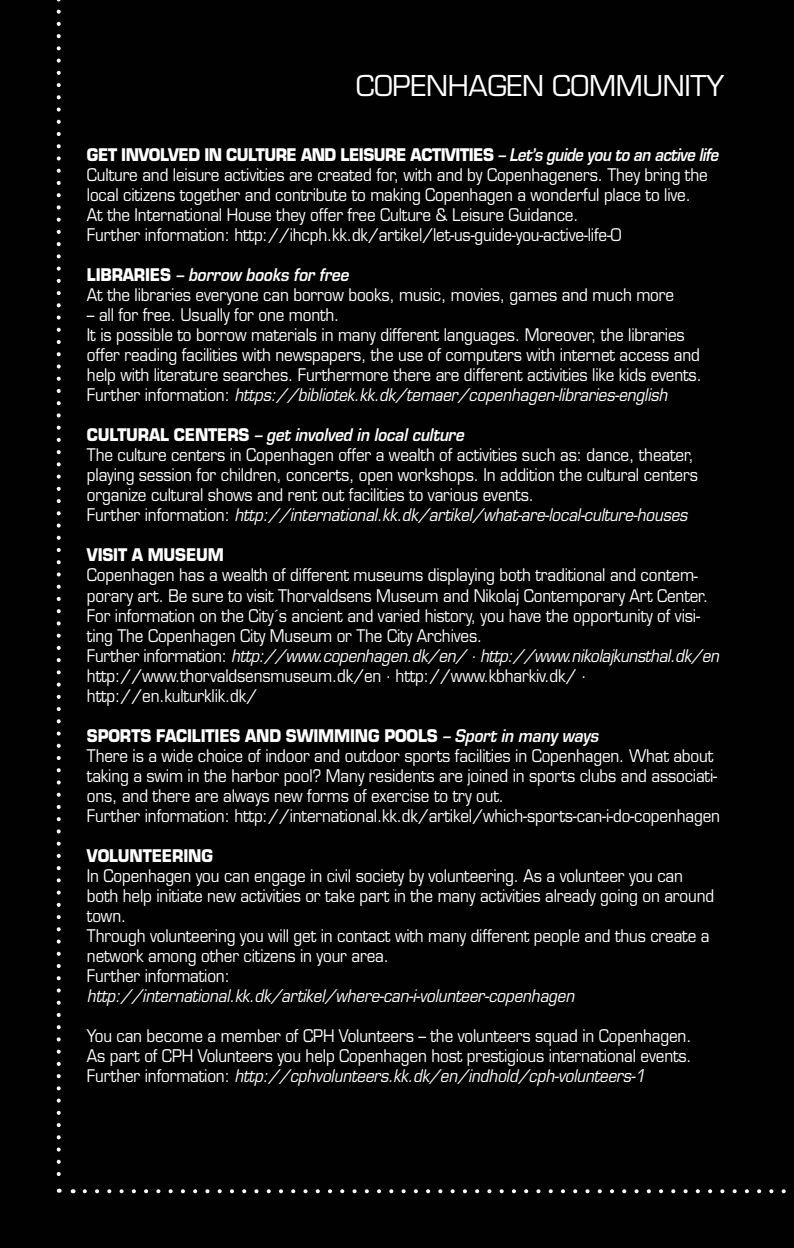
<style>
.page{position:relative;width:794px;height:1248px;background:#fff}
.page>*{position:absolute;margin:0;border:0;box-sizing:border-box;transform-origin:0 0}
.t1{font:28px "Eurostile";letter-spacing:-.01em;color:#fff}
.t2{font:17px/20px "Eurostile";letter-spacing:-.01em;color:#fff;scale:.9 1}
.t3{font:italic 17px "Eurostile";letter-spacing:-.01em;color:#fff;scale:.9 1}
.t4{font:700 17px "Eurostile";letter-spacing:-.01em;color:#fff;scale:.9 1}
.s1{font-weight:700}
.s2{font-weight:600;font-style:italic}
.s3{font-style:italic}
</style>
<div class="page">
<div style="left:0;top:0;width:794px;height:1247px;background:#010101"></div>
<svg style="left:73px;top:1189px;width:713px;height:4px"></svg>
<svg style="left:57px;top:0;width:4px;height:1192px"></svg>
<h1 class="t1" style="left:356px;top:69px;width:370px">COPENHAGEN COMMUNITY</h1>
<p class="t2" style="left:87px;top:145px;width:703px"><span class="s1">GET INVOLVED IN CULTURE AND LEISURE ACTIVITIES</span> <span class="s2">– Let’s guide you to an active life </span>Culture and leisure activities are created for, with and by Copenhageners. They bring the local citizens together and contribute to making Copenhagen a wonderful place to live.<br>At the International House they offer free Culture &amp; Leisure Guidance.<br>Further information: http://ihcph.kk.dk/artikel/let-us-guide-you-active-life-0</p>
<p class="t2" style="left:87px;top:265px;width:654px"><span class="s1">LIBRARIES</span> <span class="s2">– borrow books for free<br></span>At the libraries everyone can borrow books, music, movies, games and much more</p>
<p class="t2" style="left:87px;top:305px;width:685px">– all for free. Usually for one month.<br>It is possible to borrow materials in many different languages. Moreover, the libraries offer reading facilities with newspapers, the use of computers with internet access and help with literature searches. Furthermore there are different activities like kids events.<br>Further information: <span class="s3">https://bibliotek.kk.dk/temaer/copenhagen-libraries-english</span></p>
<p class="t2" style="left:87px;top:425px;width:680px"><span class="s1">CULTURAL CENTERS</span> <span class="s2">– get involved in local culture<br></span>The culture centers in Copenhagen offer a wealth of activities such as: dance, theater, playing session for children, concerts, open workshops. In addition the cultural centers organize cultural shows and rent out facilities to various events.<br>Further information: <span class="s3">http://international.kk.dk/artikel/what-are-local-culture-houses</span></p>
<p class="t4" style="left:87px;top:544px;width:154px">VISIT A MUSEUM</p>
<p class="t2" style="left:87px;top:565px;width:703px">Copenhagen has a wealth of different museums displaying both traditional and contem&shy;porary art. Be sure to visit Thorvaldsens Museum and Nikolaj Contemporary Art Center.<br>For information on the City´s ancient and varied history, you have the opportunity of visi&shy;ting The Copenhagen City Museum or The City Archives.<br>Further information: <span class="s3">http://www.copenhagen.dk/en/ · http://www.nikolajkunsthal.dk/en </span>http://www.thorvaldsensmuseum.dk/en · http://www.kbharkiv.dk/ · http://en.kulturklik.dk/</p>
<p class="t2" style="left:87px;top:725px;width:705px"><span class="s1">SPORTS FACILITIES AND SWIMMING POOLS</span> <span class="s2">– Sport in many ways<br></span>There is a wide choice of indoor and outdoor sports facilities in Copenhagen. What about taking a swim in the harbor pool? Many residents are joined in sports clubs and associati&shy;ons, and there are always new forms of exercise to try out.<br>Further information: http://international.kk.dk/artikel/which-sports-can-i-do-copenhagen</p>
<p class="t4" style="left:87px;top:844px;width:141px">VOLUNTEERING</p>
<p class="t2" style="left:87px;top:865px;width:698px">In Copenhagen you can engage in civil society by volunteering. As a volunteer you can both help initiate new activities or take part in the many activities already going on around town.<br>Through volunteering you will get in contact with many different people and thus create a network among other citizens in your area.<br>Further information:</p>
<p class="t3" style="left:87px;top:985px;width:543px">http://international.kk.dk/artikel/where-can-i-volunteer-copenhagen</p>
<p class="t2" style="left:87px;top:1025px;width:673px;text-align:justify">You can become a member of CPH Volunteers – the volunteers squad in Copenhagen.<br>As part of CPH Volunteers you help Copenhagen host prestigious international events.<br>Further information: <span class="s3">http://cphvolunteers.kk.dk/en/indhold/cph-volunteers-1</span></p>
</div>
